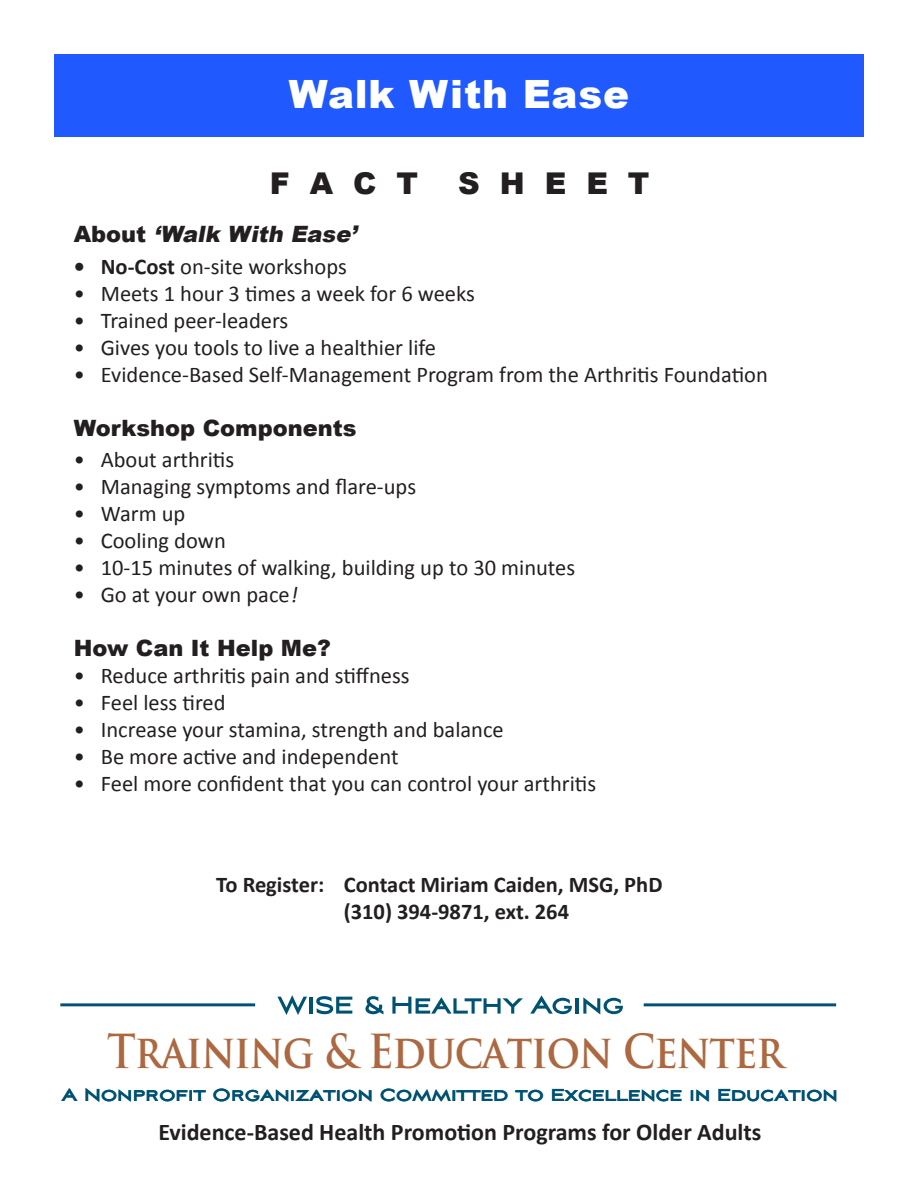
<style>
.page{position:relative;width:918px;height:1188px;background:#fff}
.page>*{position:absolute;margin:0;border:0;box-sizing:border-box;transform-origin:0 0}
.t1{font:700 45.75px "Trajan Pro";letter-spacing:-.025em;color:#ac6941;scale:.88 1}
.t2{font:900 39px "Arial";letter-spacing:.02em;color:#fff}
.t3{font:900 30px "Arial";color:#231f20}
.t4{font:700 24px "Calibri";color:#231f20}
.t5{font:22.5px "Calibri";color:#231f20}
.t6{font:700 22.5px/27px "Calibri";color:#231f20}
.t7{font:900 22.5px "Arial";color:#231f20}
.t8{font:italic 900 22.5px "Arial";color:#231f20}
.t9{font:700 21.6px "Aviano Sans";letter-spacing:-.03em;color:#005273;scale:.96 1}
.s1{font-style:normal}
.s2{font-weight:700}
.s3{font-style:italic}
</style>
<div class="page">
<svg style="left:277px;top:995px;width:30px;height:20px"></svg>
<hr style="left:310px;top:997px;width:3px;height:17px;background:#005273">
<svg style="left:316px;top:996px;width:36px;height:18px"></svg>
<svg style="left:365px;top:996px;width:18px;height:18px"></svg>
<svg style="left:392px;top:997px;width:131px;height:17px"></svg>
<svg style="left:530px;top:995px;width:42px;height:19px"></svg>
<hr style="left:576px;top:998px;width:3px;height:16px;background:#005273">
<svg style="left:583px;top:997px;width:40px;height:18px"></svg>
<hr style="left:644px;top:1003px;width:192px;height:3px;background:#005273">
<hr style="left:60px;top:1003px;width:195px;height:3px;background:#005273">
<div style="left:54px;top:55px;width:810px;height:82px;background:#205aff"></div>
<p class="t2" style="left:289px;top:66px;width:342px">Walk With Ease</p>
<p class="t3" style="left:270px;top:161px;width:150px">F A C T</p>
<p class="t3" style="left:458px;top:161px;width:193px">S H E E T</p>
<p class="t8" style="left:74px;top:218px;width:290px"><span class="s1">A b o u t</span> ‘Walk With Ease’</p>
<p class="t5" style="left:74px;top:252px;width:275px"><span class="s2">• No-Cost</span> on-site workshops</p>
<p class="t5" style="left:74px;top:279px;width:403px">• Meets 1 hour 3 times a week for 6 weeks</p>
<p class="t5" style="left:74px;top:306px;width:216px">• Trained peer-leaders</p>
<p class="t5" style="left:74px;top:333px;width:364px">• Gives you tools to live a healthier life</p>
<p class="t5" style="left:74px;top:360px;width:696px">• Evidence-Based Self-Management Program from the Arthritis Foundation</p>
<p class="t7" style="left:74px;top:411px;width:284px">Workshop Components</p>
<p class="t5" style="left:74px;top:446px;width:162px">• About arthritis</p>
<p class="t5" style="left:74px;top:473px;width:344px">• Managing symptoms and flare-ups</p>
<p class="t5" style="left:74px;top:500px;width:113px">• Warm up</p>
<p class="t5" style="left:74px;top:527px;width:154px">• Cooling down</p>
<p class="t5" style="left:74px;top:554px;width:503px">• 10-15 minutes of walking, building up to 30 minutes</p>
<p class="t5" style="left:74px;top:581px;width:230px">• Go at your own pace<span class="s3">!</span></p>
<p class="t7" style="left:74px;top:632px;width:259px">How Can It Help Me?</p>
<p class="t5" style="left:74px;top:662px;width:337px">• Reduce arthritis pain and stiffness</p>
<p class="t5" style="left:74px;top:689px;width:153px">• Feel less tired</p>
<p class="t5" style="left:74px;top:716px;width:432px">• Increase your stamina, strength and balance</p>
<p class="t5" style="left:74px;top:743px;width:326px">• Be more active and independent</p>
<p class="t5" style="left:74px;top:770px;width:524px">• Feel more confident that you can control your arthritis</p>
<p class="t6" style="left:344px;top:871px;width:320px;text-indent:-128px">To Register: Contact Miriam Caiden, MSG, PhD (310) 394-9871, ext. 264</p>
<p class="t1" style="left:107px;top:1023px;width:771px">Training &amp; Education Center</p>
<p class="t9" style="left:61px;top:1082px;width:811px">A Nonprofit Organization Committed to Excellence in Education</p>
<p class="t4" style="left:158px;top:1117px;width:605px">Evidence-Based Health Promotion Programs for Older Adults</p>
</div>
